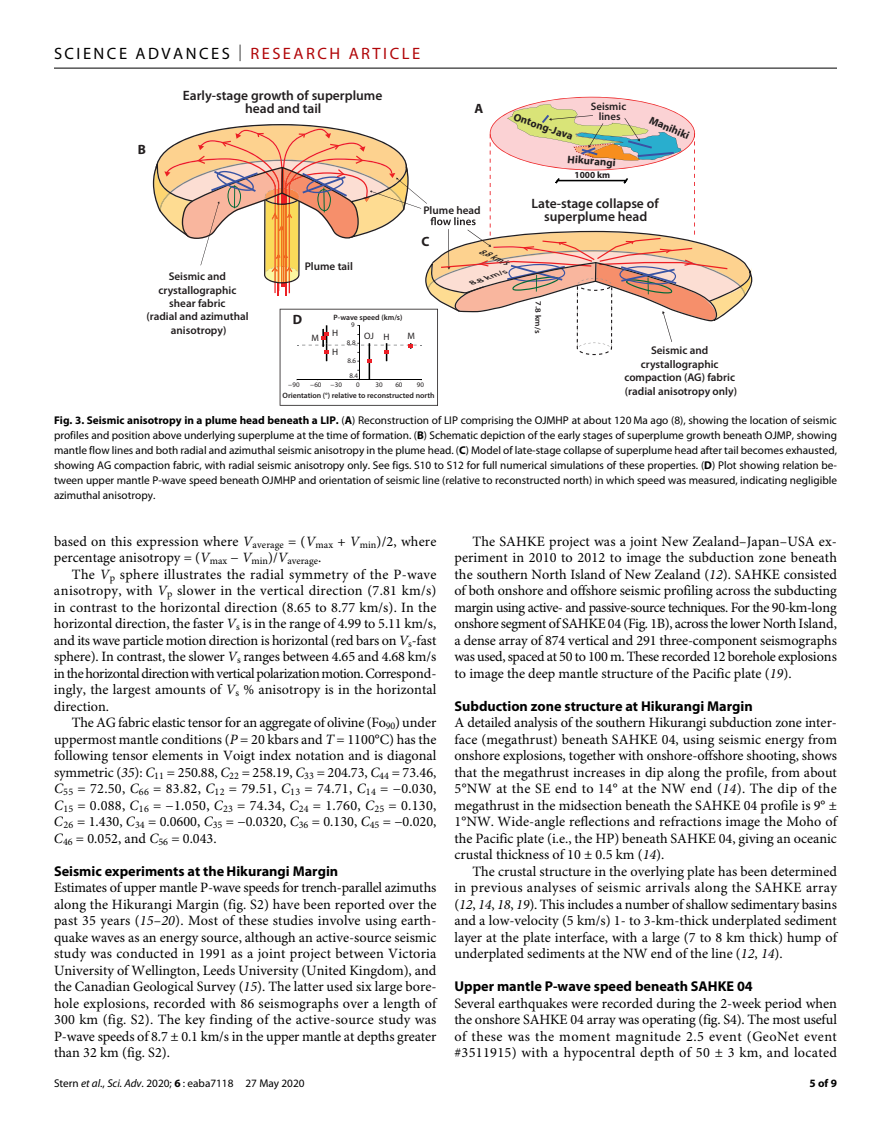
<style>
.page{position:relative;width:891px;height:1134px;background:#fff}
.page>*{position:absolute;margin:0;border:0;box-sizing:border-box;transform-origin:0 0}
.t1{font:16.5px "Myriad Pro";letter-spacing:.15em;color:#000}
.t2{font:14.25px/16.5px "Minion Pro";color:#000;text-align:justify}
.t3{font:700 14.25px "Myriad Pro";color:#000}
.t4{font:600 13.5px/13px "Myriad Pro";color:#221e1f;text-align:center}
.t5{font:700 13.5px "Myriad Pro";color:#221e1f}
.t6{font:11.25px/15px "Myriad Pro";color:#000;text-align:justify}
.t7{font:700 11.25px "Myriad Pro";color:#000}
.t8{font:600 11.1px/13.4px "Myriad Pro";color:#221e1f;text-align:center}
.t9{font:700 10.8px "Myriad Pro";color:#221e1f}
.t10{font:600 10.8px/10.8px "Myriad Pro";color:#221e1f;text-align:center}
.t11{font:9.3px/19.4px "Myriad Pro";color:#221e1f}
.t12{font:700 9.3px "Myriad Pro";color:#221e1f}
.t13{font:italic 600 8.4px "Myriad Pro";color:#221e1f}
.t14{font:600 8.1px "Myriad Pro";color:#221e1f;scale:1.1 1}
.t15{font:600 7.8px "Myriad Pro";color:#221e1f}
.t16{font:7.05px "Myriad Pro";color:#221e1f}
.t17{font:italic 600 6.75px "Myriad Pro";color:#221e1f;scale:1.6 1}
.s1{font-weight:300}
.s2{color:#b10508}
.s3{font-weight:700}
.s4{font-style:italic}
</style>
<div class="page">
<hr style="left:54px;top:68px;width:783px;height:1px;background:#000">
<svg style="left:153px;top:97px;width:599px;height:309px"></svg>
<p class="t1" style="left:54px;top:40px;width:368px">SCIENCE ADVANCES <span class="s1">|</span> <span class="s2">RESEARCH ARTICLE</span></p>
<p class="t5" style="left:138px;top:138px;width:10px">B</p>
<p class="t4" style="left:183px;top:89px;width:201px">Early-stage growth of superplume head and tail</p>
<p class="t5" style="left:475px;top:97px;width:10px">A</p>
<p class="t8" style="left:423px;top:203px;width:59px">Plume head</p>
<p class="t5" style="left:421px;top:230px;width:10px">C</p>
<p class="t10" style="left:591px;top:100px;width:37px">Seismic lines</p>
<p class="t9" style="left:517px;top:108px;width:64px;rotate:19deg">Ontong-Java</p>
<p class="t9" style="left:654px;top:111px;width:44px;rotate:24deg">Manihiki</p>
<p class="t9" style="left:568px;top:150px;width:50px;rotate:5deg">Hikurangi</p>
<p class="t12" style="left:575px;top:167px;width:37px">1000 km</p>
<p class="t4" style="left:531px;top:196px;width:129px;line-height:13.5px">Late-stage collapse of superplume head</p>
<p class="t8" style="left:146px;top:269px;width:104px">Seismic and crystallographic shear fabric<br>(radial and azimuthal anisotropy)</p>
<p class="t8" style="left:305px;top:259px;width:50px">Plume tail</p>
<p class="t5" style="left:293px;top:309px;width:11px">D</p>
<p class="t15" style="left:334px;top:313px;width:70px">P-wave speed (km/s)</p>
<p class="t11" style="left:364px;top:326px;width:11px">OJ</p>
<p class="t11" style="left:407px;top:326px;width:9px">M</p>
<p class="t16" style="left:351px;top:320px;width:5px">9</p>
<p class="t11" style="left:332px;top:323px;width:8px">H<br>H</p>
<p class="t11" style="left:311px;top:328px;width:9px">M</p>
<p class="t11" style="left:383px;top:327px;width:8px">H</p>
<p class="t16" style="left:347px;top:338px;width:10px">8.8</p>
<p class="t16" style="left:348px;top:356px;width:10px">8.6</p>
<p class="t16" style="left:350px;top:372px;width:10px">8.4</p>
<p class="t16" style="left:288px;top:380px;width:13px">−90</p>
<p class="t16" style="left:310px;top:380px;width:13px">−60</p>
<p class="t16" style="left:331px;top:380px;width:13px">−30</p>
<p class="t16" style="left:356px;top:380px;width:5px">0</p>
<p class="t16" style="left:376px;top:380px;width:9px">30</p>
<p class="t16" style="left:395px;top:380px;width:9px">60</p>
<p class="t16" style="left:417px;top:380px;width:9px">90</p>
<p class="t15" style="left:283px;top:390px;width:154px">Orientation (°) relative to reconstructed north</p>
<p class="t13" style="left:482px;top:245px;width:32px;rotate:25deg">8.8 km/s</p>
<p class="t17" style="left:470px;top:279px;width:26px;rotate:-19deg">8.8 km/s</p>
<p class="t14" style="left:544px;top:301px;width:31px;rotate:91deg">8.7 mk s/</p>
<p class="t8" style="left:624px;top:344px;width:114px">Seismic and crystallographic compaction (AG) fabric (radial anisotropy only)</p>
<p class="t6" style="left:54px;top:413px;width:785px"><span class="s3">Fig. 3. Seismic anisotropy in a plume head beneath a LIP.</span> (<span class="s3">A</span>) Reconstruction of LIP comprising the OJMHP at about 120 Ma ago (8), showing the location of seismic profiles and position above underlying superplume at the time of formation. (<span class="s3">B</span>) Schematic depiction of the early stages of superplume growth beneath OJMP, showing mantle flow lines and both radial and azimuthal seismic anisotropy in the plume head. (<span class="s3">C</span>) Model of late-stage collapse of superplume head after tail becomes exhausted, showing AG compaction fabric, with radial seismic anisotropy only. See figs. S10 to S12 for full numerical simulations of these properties. (<span class="s3">D</span>) Plot showing relation be&shy;tween upper mantle P-wave speed beneath OJMHP and orientation of seismic line (relative to reconstructed north) in which speed was measured, indicating negligible azimuthal anisotropy.</p>
<p class="t2" style="left:54px;top:534px;width:384px">based on this expression where <span class="s4">V</span><sub>average</sub> = (<span class="s4">V</span><sub>max</sub> + <span class="s4">V</span><sub>min</sub>)/2, where percentage anisotropy = (<span class="s4">V</span><sub>max</sub> − <span class="s4">V</span><sub>min</sub>)/<span class="s4">V</span><sub>average</sub>.</p>
<p class="t2" style="left:54px;top:567px;width:384px;text-indent:18px">The <span class="s4">V</span><sub>p</sub> sphere illustrates the radial symmetry of the P-wave anisotropy, with <span class="s4">V</span><sub>p</sub> slower in the vertical direction (7.81 km/s) in contrast to the horizontal direction (8.65 to 8.77 km/s). In the horizontal direction, the faster <span class="s4">V</span><sub>s</sub> is in the range of 4.99 to 5.11 km/s, and its wave particle motion direction is horizontal (red bars on <span class="s4">V</span><sub>s</sub>-fast sphere). In contrast, the slower <span class="s4">V</span><sub>s</sub> ranges between 4.65 and 4.68 km/s in the horizontal direction with vertical polarization motion. Correspond&shy;ingly, the largest amounts of <span class="s4">V</span><sub>s</sub> % anisotropy is in the horizontal direction.</p>
<p class="t2" style="left:54px;top:716px;width:384px;text-indent:18px">The AG fabric elastic tensor for an aggregate of olivine (Fo<sub>90</sub>) under uppermost mantle conditions (<span class="s4">P</span> = 20 kbars and <span class="s4">T</span> = 1100°C) has the following tensor elements in Voigt index notation and is diagonal symmetric (<span class="s4">35</span>): <span class="s4">C</span><sub>11</sub> = 250.88, <span class="s4">C</span><sub>22</sub> = 258.19, <span class="s4">C</span><sub>33</sub> = 204.73, <span class="s4">C</span><sub>44</sub> = 73.46, <span class="s4">C</span><sub>55</sub> = 72.50, <span class="s4">C</span><sub>66</sub> = 83.82, <span class="s4">C</span><sub>12</sub> = 79.51, <span class="s4">C</span><sub>13</sub> = 74.71, <span class="s4">C</span><sub>14</sub> = −0.030, <span class="s4">C</span><sub>15</sub> = 0.088, <span class="s4">C</span><sub>16</sub> = −1.050, <span class="s4">C</span><sub>23</sub> = 74.34, <span class="s4">C</span><sub>24</sub> = 1.760, <span class="s4">C</span><sub>25</sub> = 0.130, <span class="s4">C</span><sub>26</sub> = 1.430, <span class="s4">C</span><sub>34</sub> = 0.0600, <span class="s4">C</span><sub>35</sub> = −0.0320, <span class="s4">C</span><sub>36</sub> = 0.130, <span class="s4">C</span><sub>45</sub> = −0.020, <span class="s4">C</span><sub>46</sub> = 0.052, and <span class="s4">C</span><sub>56</sub> = 0.043.</p>
<p class="t3" style="left:54px;top:859px;width:286px">Seismic experiments at the Hikurangi Margin</p>
<p class="t2" style="left:54px;top:881px;width:384px">Estimates of upper mantle P-wave speeds for trench-parallel azimuths along the Hikurangi Margin (fig. S2) have been reported over the past 35 years (<span class="s4">15</span>–<span class="s4">20</span>). Most of these studies involve using earth&shy;quake waves as an energy source, although an active-source seismic study was conducted in 1991 as a joint project between Victoria University of Wellington, Leeds University (United Kingdom), and the Canadian Geological Survey (<span class="s4">15</span>). The latter used six large bore&shy;hole explosions, recorded with 86 seismographs over a length of 300 km (fig. S2). The key finding of the active-source study was P-wave speeds of 8.7 ± 0.1 km/s in the upper mantle at depths greater than 32 km (fig. S2).</p>
<p class="t6" style="left:54px;top:1076px;width:252px">Stern <span class="s4">et al</span>., <span class="s4">Sci. Adv.</span> 2020; <span class="s3">6</span> : eaba7118 27 May 2020</p>
<p class="t2" style="left:454px;top:534px;width:384px;text-indent:18px">The SAHKE project was a joint New Zealand–Japan–USA ex&shy;periment in 2010 to 2012 to image the subduction zone beneath the southern North Island of New Zealand (<span class="s4">12</span>). SAHKE consisted of both onshore and offshore seismic profiling across the subducting margin using active- and passive-source techniques. For the 90-km-long onshore segment of SAHKE 04 (Fig. 1B), across the lower North Island, a dense array of 874 vertical and 291 three-component seismographs was used, spaced at 50 to 100 m. These recorded 12 borehole explosions to image the deep mantle structure of the Pacific plate (<span class="s4">19</span>).</p>
<p class="t3" style="left:454px;top:694px;width:300px">Subduction zone structure at Hikurangi Margin</p>
<p class="t2" style="left:454px;top:716px;width:384px">A detailed analysis of the southern Hikurangi subduction zone inter&shy;face (megathrust) beneath SAHKE 04, using seismic energy from onshore explosions, together with onshore-offshore shooting, shows that the megathrust increases in dip along the profile, from about 5°NW at the SE end to 14° at the NW end (<span class="s4">14</span>). The dip of the megathrust in the midsection beneath the SAHKE 04 profile is 9° ± 1°NW. Wide-angle reflections and refractions image the Moho of the Pacific plate (i.e., the HP) beneath SAHKE 04, giving an oceanic crustal thickness of 10 ± 0.5 km (<span class="s4">14</span>).</p>
<p class="t2" style="left:454px;top:864px;width:384px;text-indent:18px">The crustal structure in the overlying plate has been determined in previous analyses of seismic arrivals along the SAHKE array (<span class="s4">12</span>, <span class="s4">14</span>, <span class="s4">18</span>, <span class="s4">19</span>). This includes a number of shallow sedimentary basins and a low-velocity (5 km/s) 1- to 3-km-thick underplated sediment layer at the plate interface, with a large (7 to 8 km thick) hump of underplated sediments at the NW end of the line (<span class="s4">12</span>, <span class="s4">14</span>).</p>
<p class="t3" style="left:454px;top:975px;width:300px">Upper mantle P-wave speed beneath SAHKE 04</p>
<p class="t2" style="left:454px;top:996px;width:384px">Several earthquakes were recorded during the 2-week period when the onshore SAHKE 04 array was operating (fig. S4). The most useful of these was the moment magnitude 2.5 event (GeoNet event #3511915) with a hypocentral depth of 50 ± 3 km, and located</p>
<p class="t7" style="left:810px;top:1074px;width:29px">5 of 9</p>
</div>
